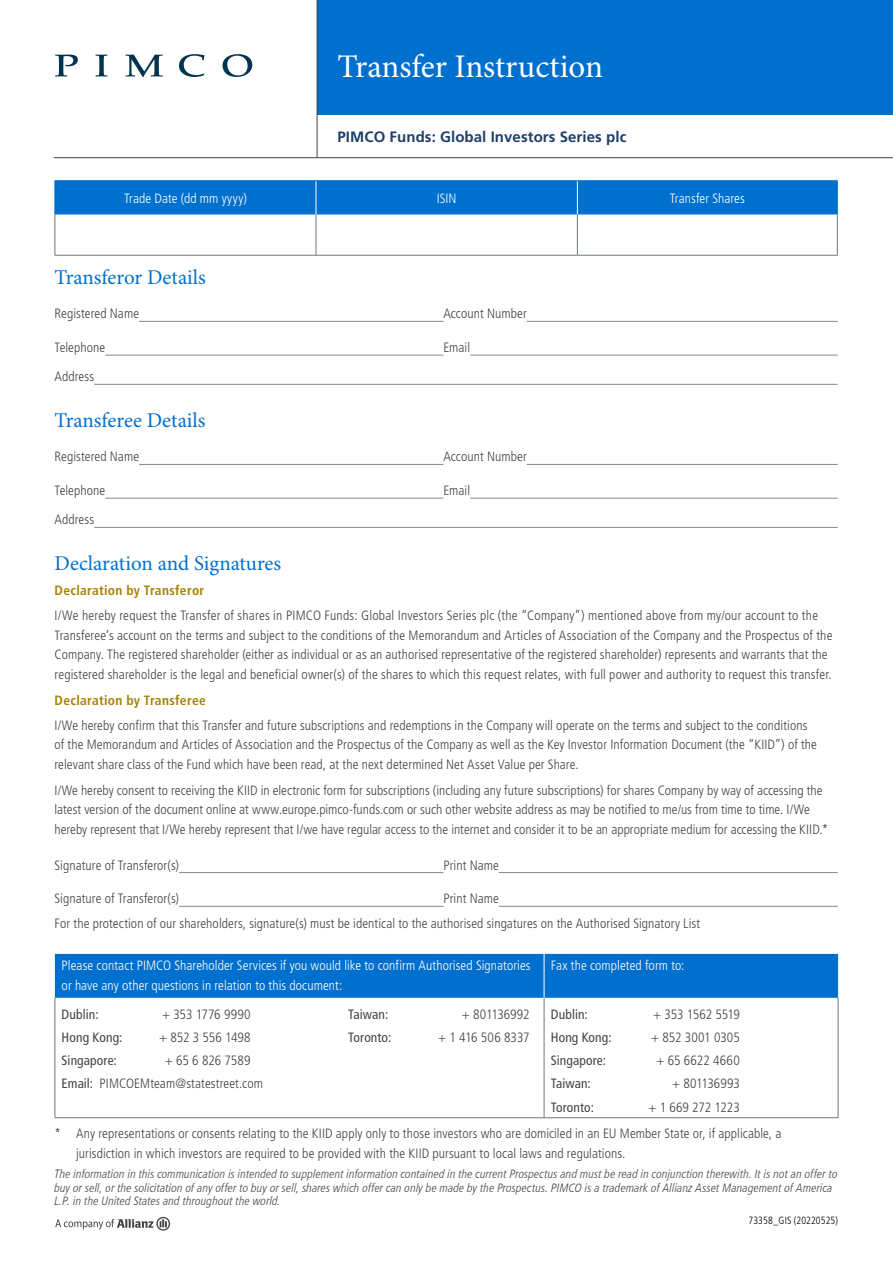
<style>
.page{position:relative;width:893px;height:1263px;background:#fff}
.page>*{position:absolute;margin:0;border:0;box-sizing:border-box;transform-origin:0 0}
.t1{font:33px "Minion Pro";color:#fff}
.t2{font:21px "Minion Pro";letter-spacing:-.005em;color:#0070ce}
.t3{font:700 15px "Frutiger LT Std";letter-spacing:.005em;color:#1f3f68}
.t4{font:300 condensed 13.5px/19.5px "Frutiger LT Std";letter-spacing:.005em;color:#404542}
.t5{font:300 condensed 13.5px/19.5px "Frutiger LT Std";letter-spacing:.005em;color:#fff}
.t6{font:condensed 13.5px "Frutiger LT Std";letter-spacing:.01em;color:#404542}
.t7{font:700 condensed 13.5px "Frutiger LT Std";letter-spacing:.02em;color:#a48304}
.t8{font:300 condensed 13.5px "Frutiger LT Std";letter-spacing:-.02em;color:#404542}
.t9{font:300 condensed 13.5px "Frutiger LT Std";letter-spacing:-.015em;color:#404542}
.t10{font:italic 300 condensed 12px/13.5px "Frutiger LT Com";letter-spacing:.01em;color:#404542}
.t11{font:300 condensed 10.5px "Frutiger LT Std";letter-spacing:.01em;color:#000;scale:.95 1}
.s1{font-weight:400}
</style>
<div class="page">
<div style="left:317px;top:0;width:576px;height:115px;background:#0070ce"></div>
<hr style="left:317px;top:0;width:1px;height:158px;background:#404542">
<hr style="left:54px;top:157px;width:839px;height:1px;background:#404542">
<svg style="left:55px;top:55px;width:23px;height:22px"></svg>
<svg style="left:96px;top:55px;width:11px;height:22px"></svg>
<svg style="left:126px;top:55px;width:37px;height:22px"></svg>
<svg style="left:179px;top:54px;width:26px;height:23px"></svg>
<svg style="left:223px;top:54px;width:29px;height:23px"></svg>
<hr style="left:139px;top:321px;width:304px;height:1px;background:#818888">
<hr style="left:527px;top:321px;width:311px;height:1px;background:#818888">
<hr style="left:105px;top:355px;width:338px;height:1px;background:#818888">
<hr style="left:470px;top:355px;width:368px;height:1px;background:#818888">
<hr style="left:94px;top:384px;width:744px;height:1px;background:#818888">
<hr style="left:139px;top:464px;width:304px;height:1px;background:#818888">
<hr style="left:527px;top:464px;width:311px;height:1px;background:#818888">
<hr style="left:105px;top:498px;width:338px;height:1px;background:#818888">
<hr style="left:470px;top:498px;width:368px;height:1px;background:#818888">
<hr style="left:94px;top:527px;width:744px;height:1px;background:#818888">
<hr style="left:179px;top:872px;width:264px;height:1px;background:#818888">
<hr style="left:499px;top:872px;width:339px;height:1px;background:#818888">
<hr style="left:179px;top:906px;width:264px;height:1px;background:#818888">
<hr style="left:499px;top:906px;width:339px;height:1px;background:#818888">
<div style="left:56px;top:181px;width:781px;height:33px;background:#0070ce"></div>
<hr style="left:316px;top:181px;width:1px;height:33px;background:#fff">
<hr style="left:577px;top:181px;width:1px;height:33px;background:#fff">
<hr style="left:55px;top:214px;width:1px;height:41px;background:#6c797d">
<hr style="left:316px;top:214px;width:1px;height:41px;background:#6c797d">
<hr style="left:577px;top:214px;width:1px;height:41px;background:#6c797d">
<hr style="left:837px;top:214px;width:1px;height:41px;background:#6c797d">
<hr style="left:55px;top:255px;width:261px;height:1px;background:#6c797d">
<hr style="left:316px;top:255px;width:261px;height:1px;background:#6c797d">
<hr style="left:577px;top:255px;width:261px;height:1px;background:#6c797d">
<hr style="left:55px;top:181px;width:1px;height:33px;background:#0070ce">
<hr style="left:55px;top:180px;width:261px;height:1px;background:#0070ce">
<hr style="left:316px;top:180px;width:261px;height:1px;background:#0070ce">
<hr style="left:577px;top:180px;width:261px;height:1px;background:#0070ce">
<hr style="left:837px;top:181px;width:1px;height:33px;background:#0070ce">
<div style="left:55px;top:954px;width:783px;height:44px;background:#0070ce"></div>
<hr style="left:544px;top:954px;width:1px;height:44px;background:#fff">
<hr style="left:55px;top:998px;width:1px;height:119px;background:#6c797d">
<hr style="left:544px;top:998px;width:1px;height:119px;background:#6c797d">
<hr style="left:838px;top:998px;width:1px;height:119px;background:#6c797d">
<hr style="left:55px;top:1117px;width:489px;height:1px;background:#6c797d">
<hr style="left:544px;top:1117px;width:294px;height:1px;background:#6c797d">
<svg style="left:55px;top:1217px;width:115px;height:13px"></svg>
<h1 class="t1" style="left:338px;top:47px;width:267px">Transfer Instruction</h1>
<p class="t3" style="left:338px;top:128px;width:290px">PIMCO Funds: Global Investors Series plc</p>
<p class="t5" style="left:124px;top:188px;width:124px">Trade Date (dd mm yyyy)</p>
<p class="t5" style="left:437px;top:188px;width:21px">ISIN</p>
<p class="t5" style="left:670px;top:188px;width:77px">Transfer Shares</p>
<h2 class="t2" style="left:55px;top:265px;width:153px">Transferor Details</h2>
<p class="t4" style="left:55px;top:304px;width:86px">Registered Name</p>
<p class="t4" style="left:443px;top:304px;width:85px">Account Number</p>
<p class="t4" style="left:55px;top:338px;width:52px">Telephone</p>
<p class="t4" style="left:443px;top:338px;width:28px">Email</p>
<p class="t4" style="left:55px;top:367px;width:41px">Address</p>
<h2 class="t2" style="left:55px;top:408px;width:152px">Transferee Details</h2>
<p class="t4" style="left:55px;top:447px;width:86px">Registered Name</p>
<p class="t4" style="left:443px;top:447px;width:85px">Account Number</p>
<p class="t4" style="left:55px;top:481px;width:52px">Telephone</p>
<p class="t4" style="left:443px;top:481px;width:28px">Email</p>
<p class="t4" style="left:55px;top:510px;width:41px">Address</p>
<h2 class="t2" style="left:55px;top:551px;width:228px">Declaration and Signatures</h2>
<p class="t7" style="left:55px;top:582px;width:151px">Declaration by Transferor</p>
<p class="t4" style="left:55px;top:606px;width:779px">I/We hereby request the Transfer of shares in PIMCO Funds: Global Investors Series plc (the “Company”) mentioned above from my/our account to the Transferee’s account on the terms and subject to the conditions of the Memorandum and Articles of Association of the Company and the Prospectus of the Company. The registered shareholder (either as individual or as an authorised representative of the registered shareholder) represents and warrants that the registered shareholder is the legal and beneficial owner(s) of the shares to which this request relates, with full power and authority to request this transfer.</p>
<p class="t7" style="left:55px;top:692px;width:153px">Declaration by Transferee</p>
<p class="t4" style="left:55px;top:715px;width:764px">I/We hereby confirm that this Transfer and future subscriptions and redemptions in the Company will operate on the terms and subject to the conditions of the Memorandum and Articles of Association and the Prospectus of the Company as well as the Key Investor Information Document (the “KIID”) of the relevant share class of the Fund which have been read, at the next determined Net Asset Value per Share.</p>
<p class="t4" style="left:55px;top:781px;width:775px">I/We hereby consent to receiving the KIID in electronic form for subscriptions (including any future subscriptions) for shares Company by way of accessing the latest version of the document online at www.europe.pimco-funds.com or such other website address as may be notified to me/us from time to time. I/We hereby represent that I/We hereby represent that I/we have regular access to the internet and consider it to be an appropriate medium for accessing the KIID.*</p>
<p class="t4" style="left:55px;top:855px;width:126px">Signature of Transferor(s)</p>
<p class="t4" style="left:443px;top:855px;width:57px">Print Name</p>
<p class="t4" style="left:55px;top:889px;width:126px">Signature of Transferor(s)</p>
<p class="t4" style="left:55px;top:886px;width:647px;line-height:24.3px;text-indent:389px">Print Name<br>For the protection of our shareholders, signature(s) must be identical to the authorised singatures on the Authorised Signatory List</p>
<p class="t5" style="left:62px;top:956px;width:471px">Please contact PIMCO Shareholder Services if you would like to confirm Authorised Signatories or have any other questions in relation to this document:</p>
<p class="t5" style="left:551px;top:956px;width:135px">Fax the completed form to:</p>
<p class="t6" style="left:62px;top:1006px;width:38px">Dublin:</p>
<p class="t4" style="left:162px;top:1004px;width:90px">+ 353 1776 9990</p>
<p class="t6" style="left:348px;top:1006px;width:42px">Taiwan:</p>
<p class="t9" style="left:462px;top:1006px;width:69px">+ 801136992</p>
<p class="t6" style="left:62px;top:1029px;width:62px">Hong Kong:</p>
<p class="t4" style="left:159px;top:1028px;width:93px">+ 852 3 556 1498</p>
<p class="t6" style="left:348px;top:1029px;width:45px">Toronto:</p>
<p class="t4" style="left:438px;top:1028px;width:93px">+ 1 416 506 8337</p>
<p class="t6" style="left:62px;top:1053px;width:57px">Singapore:</p>
<p class="t6" style="left:551px;top:1006px;width:38px">Dublin:</p>
<p class="t8" style="left:653px;top:1006px;width:88px">+ 353 1562 5519</p>
<p class="t6" style="left:551px;top:1029px;width:62px">Hong Kong:</p>
<p class="t4" style="left:651px;top:1028px;width:90px">+ 852 3001 0305</p>
<p class="t6" style="left:551px;top:1053px;width:57px">Singapore:</p>
<p class="t4" style="left:656px;top:1051px;width:85px">+ 65 6622 4660</p>
<p class="t6" style="left:551px;top:1076px;width:42px">Taiwan:</p>
<p class="t4" style="left:672px;top:1074px;width:69px">+ 801136993</p>
<p class="t6" style="left:551px;top:1099px;width:45px">Toronto:</p>
<p class="t4" style="left:62px;top:1049px;width:203px;line-height:23.2px;text-indent:103px">+ 65 6 826 7589<br><span class="s1">Email:</span> PIMCOEMteam@statestreet.com</p>
<p class="t4" style="left:55px;top:1094px;width:728px;line-height:26.5px;text-indent:594px">+ 1 669 272 1223<br>* Any representations or consents relating to the KIID apply only to those investors who are domiciled in an EU Member State or, if applicable, a</p>
<p class="t4" style="left:76px;top:1143px;width:551px">jurisdiction in which investors are required to be provided with the KIID pursuant to local laws and regulations.</p>
<p class="t10" style="left:55px;top:1167px;width:784px">The information in this communication is intended to supplement information contained in the current Prospectus and must be read in conjunction therewith. It is not an offer to buy or sell, or the solicitation of any offer to buy or sell, shares which offer can only be made by the Prospectus. PIMCO is a trademark of Allianz Asset Management of America<br>L.P. in the United States and throughout the world.</p>
<p class="t11" style="left:748px;top:1215px;width:96px">73358_GIS (20220525)</p>
</div>
